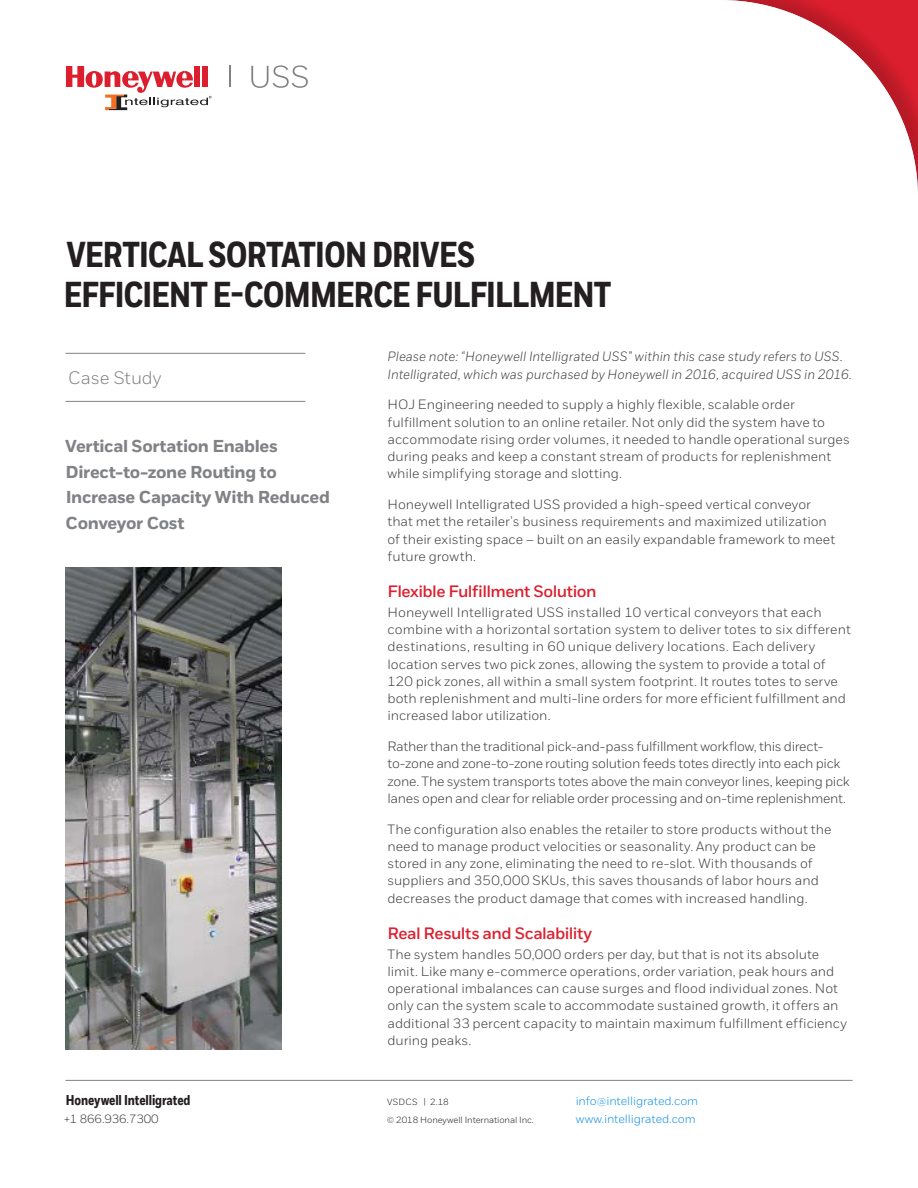
<style>
.page{position:relative;width:918px;height:1188px;background:#fff}
.page>*{position:absolute;margin:0;border:0;box-sizing:border-box;transform-origin:0 0}
.Body{font:800 36px/40.5px "Honeywell Cond";letter-spacing:-.025em;color:#231f20}
.Cover__Product_Name{font:18px "Honeywell Sans";letter-spacing:-.005em;color:#808285}
.t1{font:800 17.25px/25.5px "Honeywell Sans";letter-spacing:-.02em;color:#808285}
.Body-2{font:700 16.5px "Honeywell Sans";letter-spacing:-.03em;color:#dc1f2e}
.Cover__Address_Block{font:800 14.25px "Honeywell Cond";letter-spacing:-.01em;color:#231f20}
.Body-3{font:13.5px/17.2px "Honeywell Sans";color:#3e3e3f}
.Body-4{font:13.5px/17.2px "Honeywell Sans";letter-spacing:-.02em;color:#3e3e3f}
.Body-5{font:italic 13.5px/17.2px "Honeywell Sans";color:#3e3e3f;scale:.95 1}
.Cover__Address_Block-2{font:12px "Honeywell Sans";letter-spacing:-.01em;color:#1792e5}
.Cover__Address_Block-3{font:12px "Honeywell Sans";letter-spacing:-.01em;color:#3e3e3f}
.Cover__Copyright{font:9px "Honeywell Sans";letter-spacing:-.01em;color:#231f20}
</style>
<div class="page">
<svg style="left:66px;top:66px;width:145px;height:44px"></svg>
<svg style="left:229px;top:66px;width:1px;height:21px"></svg>
<svg style="left:251px;top:65px;width:57px;height:23px"></svg>
<img style="left:65px;top:567px;width:216px;height:483px">
<hr style="left:65px;top:353px;width:240px;height:1px;background:#808285">
<hr style="left:65px;top:401px;width:240px;height:1px;background:#808285">
<hr style="left:65px;top:1080px;width:788px;height:1px;background:#808285">
<p class="Body" style="left:64px;top:235px;width:549px">VERTICAL SORTATION DRIVES<br>EFFICIENT E-COMMERCE FULFILLMENT</p>
<p class="Cover__Product_Name" style="left:68px;top:367px;width:95px">Case Study</p>
<p class="t1" style="left:65px;top:434px;width:266px">Vertical Sortation Enables<br>Direct-to-zone Routing to<br>Increase Capacity With Reduced<br>Conveyor Cost</p>
<p class="Cover__Address_Block" style="left:66px;top:1091px;width:126px">Honeywell Intelligrated</p>
<p class="Cover__Address_Block-3" style="left:64px;top:1111px;width:96px">+1 866.936.7300</p>
<p class="Body-5" style="left:387px;top:348px;width:490px">Please note: “Honeywell Intelligrated USS” within this case study refers to USS.<br>Intelligrated, which was purchased by Honeywell in 2016, acquired USS in 2016.</p>
<p class="Body-3" style="left:387px;top:396px;width:464px">HOJ Engineering needed to supply a highly flexible, scalable order fulfillment solution to an online retailer. Not only did the system have to accommodate rising order volumes, it needed to handle operational surges during peaks and keep a constant stream of products for replenishment while simplifying storage and slotting.</p>
<p class="Body-3" style="left:387px;top:496px;width:449px">Honeywell Intelligrated USS provided a high-speed vertical conveyor that met the retailer’s business requirements and maximized utilization of their existing space – built on an easily expandable framework to meet future growth.</p>
<p class="Body-2" style="left:387px;top:581px;width:211px">Flexible Fulfillment Solution</p>
<p class="Body-3" style="left:387px;top:604px;width:465px">Honeywell Intelligrated USS installed 10 vertical conveyors that each combine with a horizontal sortation system to deliver totes to six different destinations, resulting in 60 unique delivery locations. Each delivery location serves two pick zones, allowing the system to provide a total of 120 pick zones, all within a small system footprint. It routes totes to serve both replenishment and multi-line orders for more efficient fulfillment and increased labor utilization.</p>
<p class="Body-4" style="left:387px;top:738px;width:464px">Rather than the traditional pick-and-pass fulfillment workflow, this direct&shy;to-zone and zone-to-zone routing solution feeds totes directly into each pick zone. The system transports totes above the main conveyor lines, keeping pick lanes open and clear for reliable order processing and on-time replenishment.</p>
<p class="Body-3" style="left:387px;top:820px;width:445px">The configuration also enables the retailer to store products without the need to manage product velocities or seasonality. Any product can be stored in any zone, eliminating the need to re-slot. With thousands of suppliers and 350,000 SKUs, this saves thousands of labor hours and decreases the product damage that comes with increased handling.</p>
<p class="Body-2" style="left:387px;top:923px;width:206px">Real Results and Scalability</p>
<p class="Body-3" style="left:387px;top:945px;width:461px">The system handles 50,000 orders per day, but that is not its absolute limit. Like many e-commerce operations, order variation, peak hours and operational imbalances can cause surges and flood individual zones. Not only can the system scale to accommodate sustained growth, it offers an additional 33 percent capacity to maintain maximum fulfillment efficiency during peaks.</p>
<p class="Cover__Copyright" style="left:387px;top:1096px;width:63px">VSDCS | 2.18</p>
<p class="Cover__Copyright" style="left:387px;top:1114px;width:148px">© 2018 Honeywell International Inc.</p>
<p class="Cover__Address_Block-2" style="left:576px;top:1093px;width:124px">info@intelligrated.com</p>
<p class="Cover__Address_Block-2" style="left:576px;top:1111px;width:121px">www.intelligrated.com</p>
</div>
